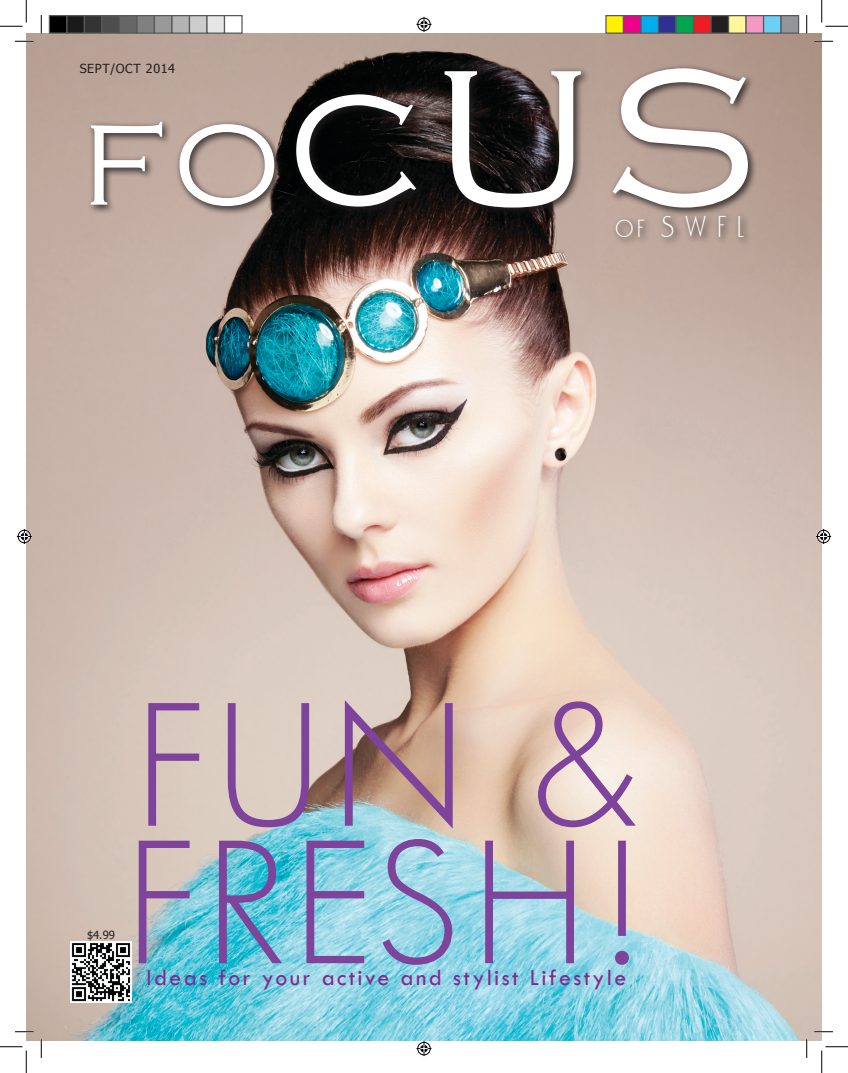
<style>
.page{position:relative;width:848px;height:1073px;background:#fff}
.page>*{position:absolute;margin:0;border:0;box-sizing:border-box;transform-origin:0 0}
.t1{font:300 162.5px/137.5px "Futura";letter-spacing:.05em;color:#7e439a}
.t2{font:118.75px "HANA";color:#fff}
.t3{font:30px "Marquisette BTN Light";letter-spacing:.35em;color:#fff}
.t4{font:23.75px "Tw Cen";letter-spacing:.1em;color:#812990}
.t5{font:12.5px "Tahoma";letter-spacing:.05em;color:#231f20}
.t6{font:11.25px "Tahoma";color:#231f20}
.s1{font-size:162.5px}
.s2{font-size:243.75px}
</style>
<div class="page">
<img style="left:26px;top:33px;width:795px;height:1007px">
<img style="left:71px;top:941px;width:60px;height:61px">
<div style="left:88px;top:65px;width:670px;height:182px;background:#231f20;opacity:.65"></div>
<div style="left:86px;top:63px;width:670px;height:153px;background:#231f20;opacity:.5"></div>
<div style="left:610px;top:210px;width:140px;height:35px;background:#231f20;opacity:.5"></div>
<svg style="left:15px;top:40px;width:19px;height:2px"></svg>
<svg style="left:814px;top:40px;width:18px;height:2px"></svg>
<svg style="left:15px;top:1030px;width:19px;height:2px"></svg>
<svg style="left:814px;top:1030px;width:18px;height:2px"></svg>
<svg style="left:40px;top:15px;width:2px;height:19px"></svg>
<svg style="left:40px;top:1039px;width:2px;height:19px"></svg>
<svg style="left:805px;top:15px;width:2px;height:19px"></svg>
<svg style="left:805px;top:1039px;width:2px;height:19px"></svg>
<svg style="left:0;top:0;width:27px;height:27px"></svg>
<svg style="left:0;top:1046px;width:27px;height:26px"></svg>
<svg style="left:821px;top:0;width:27px;height:27px"></svg>
<svg style="left:821px;top:1046px;width:27px;height:26px"></svg>
<svg style="left:416px;top:17px;width:15px;height:15px"></svg>
<svg style="left:416px;top:1041px;width:15px;height:15px"></svg>
<svg style="left:17px;top:529px;width:15px;height:15px"></svg>
<svg style="left:816px;top:529px;width:15px;height:15px"></svg>
<div style="left:49px;top:16px;width:18px;height:17px;background:#000"></div>
<div style="left:49px;top:15px;width:19px;height:19px;border:1px solid #595959"></div>
<div style="left:67px;top:16px;width:17px;height:17px;background:#1a1a1a"></div>
<div style="left:66px;top:15px;width:19px;height:19px;border:1px solid #595959"></div>
<div style="left:84px;top:16px;width:18px;height:17px;background:#333"></div>
<div style="left:84px;top:15px;width:18px;height:19px;border:1px solid #595959"></div>
<div style="left:102px;top:16px;width:17px;height:17px;background:#4d4d4d"></div>
<div style="left:101px;top:15px;width:19px;height:19px;border:1px solid #595959"></div>
<div style="left:119px;top:16px;width:18px;height:17px;background:#666"></div>
<div style="left:119px;top:15px;width:19px;height:19px;border:1px solid #595959"></div>
<div style="left:137px;top:16px;width:17px;height:17px;background:#808080"></div>
<div style="left:136px;top:15px;width:19px;height:19px;border:1px solid #595959"></div>
<div style="left:154px;top:16px;width:18px;height:17px;background:#999"></div>
<div style="left:154px;top:15px;width:18px;height:19px;border:1px solid #595959"></div>
<div style="left:172px;top:16px;width:17px;height:17px;background:#b3b3b3"></div>
<div style="left:171px;top:15px;width:19px;height:19px;border:1px solid #595959"></div>
<div style="left:189px;top:16px;width:18px;height:17px;background:#ccc"></div>
<div style="left:189px;top:15px;width:19px;height:19px;border:1px solid #595959"></div>
<div style="left:207px;top:16px;width:17px;height:17px;background:#e6e6e6"></div>
<div style="left:206px;top:15px;width:19px;height:19px;border:1px solid #595959"></div>
<div style="left:224px;top:15px;width:18px;height:19px;border:1px solid #595959"></div>
<div style="left:606px;top:16px;width:17px;height:17px;background:#fff101"></div>
<div style="left:605px;top:15px;width:19px;height:19px;border:1px solid #595959"></div>
<div style="left:623px;top:16px;width:18px;height:17px;background:#ed028c"></div>
<div style="left:622px;top:15px;width:19px;height:19px;border:1px solid #595959"></div>
<div style="left:641px;top:16px;width:17px;height:17px;background:#00aeef"></div>
<div style="left:640px;top:15px;width:19px;height:19px;border:1px solid #595959"></div>
<div style="left:658px;top:16px;width:18px;height:17px;background:#2e3092"></div>
<div style="left:658px;top:15px;width:18px;height:19px;border:1px solid #595959"></div>
<div style="left:676px;top:16px;width:17px;height:17px;background:#00a54f"></div>
<div style="left:675px;top:15px;width:19px;height:19px;border:1px solid #595959"></div>
<div style="left:693px;top:16px;width:18px;height:17px;background:#ee1d23"></div>
<div style="left:692px;top:15px;width:19px;height:19px;border:1px solid #595959"></div>
<div style="left:711px;top:16px;width:17px;height:17px;background:#231f20"></div>
<div style="left:710px;top:15px;width:19px;height:19px;border:1px solid #595959"></div>
<div style="left:728px;top:16px;width:18px;height:17px;background:#fff79a"></div>
<div style="left:728px;top:15px;width:18px;height:19px;border:1px solid #595959"></div>
<div style="left:746px;top:16px;width:17px;height:17px;background:#f499c2"></div>
<div style="left:745px;top:15px;width:19px;height:19px;border:1px solid #595959"></div>
<div style="left:763px;top:16px;width:18px;height:17px;background:#6bcff6"></div>
<div style="left:762px;top:15px;width:19px;height:19px;border:1px solid #595959"></div>
<div style="left:781px;top:16px;width:17px;height:17px;background:#939598"></div>
<div style="left:780px;top:15px;width:19px;height:19px;border:1px solid #595959"></div>
<p class="t5" style="left:80px;top:60px;width:97px">SEPT/OCT 2014</p>
<h2 class="t2" style="left:82px;top:101px;width:675px">FO<span class="s1">C</span><span class="s2">us</span></h2>
<p class="t3" style="left:614px;top:211px;width:131px">of SWFL</p>
<p class="t6" style="left:87px;top:926px;width:29px">$4.99</p>
<h1 class="t1" style="left:125px;top:694px;width:524px">FUN &amp;<br>FRESH!</h1>
<p class="t4" style="left:146px;top:963px;width:481px">Ideas for your active and stylist Lifestyle</p>
</div>
